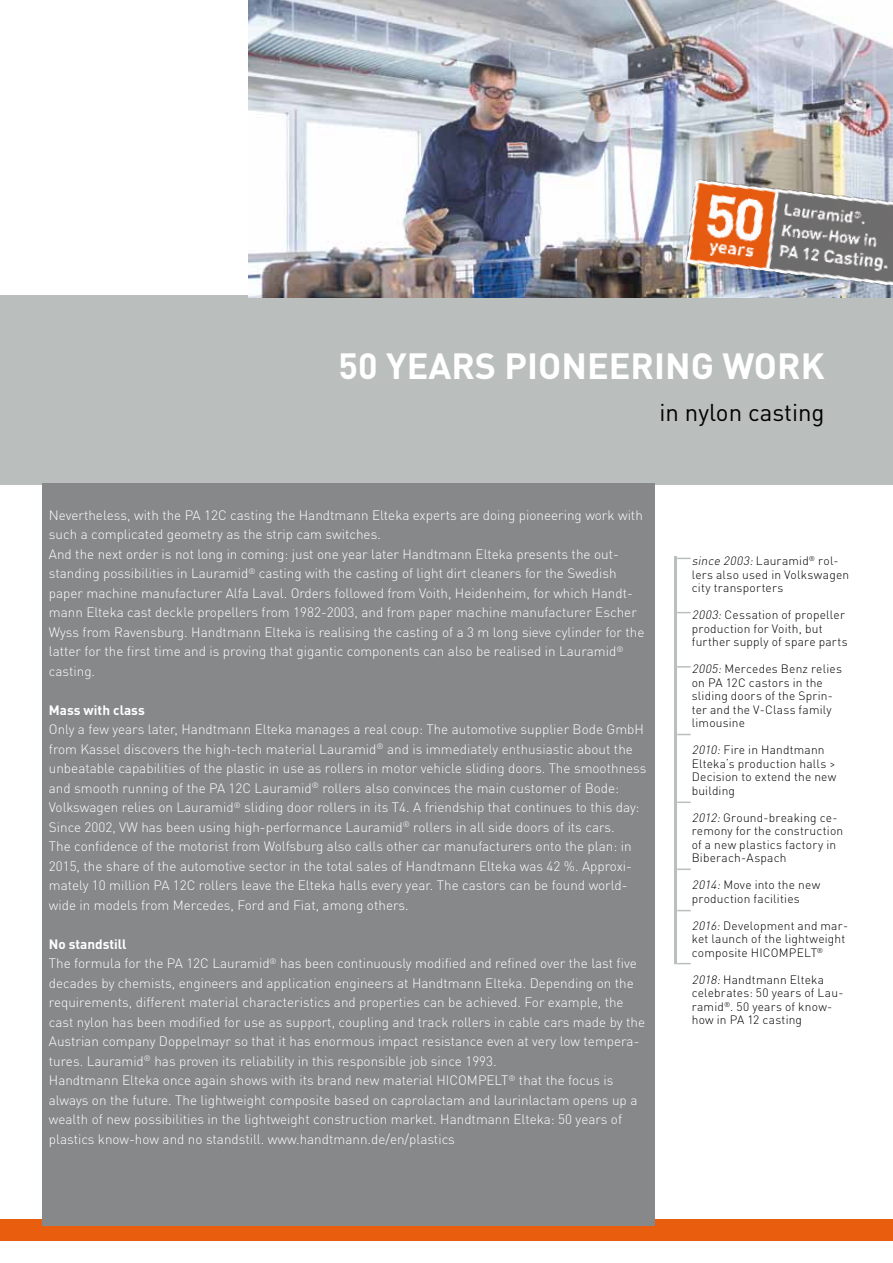
<style>
.page{position:relative;width:893px;height:1263px;background:#fff}
.page>*{position:absolute;margin:0;border:0;box-sizing:border-box;transform-origin:0 0}
.t1{font:700 36px "DINOT";color:#fff}
.t2{font:24px "DINOT";color:#000}
.t3{font:300 13.5px/19.5px "DINOT";color:#fff}
.t4{font:700 13.5px "DINOT";color:#fff}
.t5{font:300 12px/13.5px "DINOT";letter-spacing:.015em;color:#000}
.s1{font-weight:700}
.s2{font-style:italic}
</style>
<div class="page">
<div style="left:0;top:295px;width:893px;height:189px;background:#babfbd"></div>
<div style="left:0;top:1219px;width:893px;height:21px;background:#e95d0f"></div>
<div style="left:43px;top:484px;width:612px;height:742px;background:#87888a"></div>
<hr style="left:674px;top:556px;width:3px;height:408px;background:#babfbd">
<svg style="left:677px;top:558px;width:14px;height:1px"></svg>
<svg style="left:677px;top:612px;width:14px;height:1px"></svg>
<svg style="left:677px;top:666px;width:14px;height:2px"></svg>
<svg style="left:677px;top:734px;width:14px;height:1px"></svg>
<svg style="left:677px;top:801px;width:14px;height:2px"></svg>
<svg style="left:677px;top:868px;width:14px;height:2px"></svg>
<svg style="left:677px;top:910px;width:14px;height:1px"></svg>
<svg style="left:677px;top:963px;width:14px;height:1px"></svg>
<img style="left:249px;top:0;width:644px;height:297px">
<img style="left:679px;top:153px;width:214px;height:145px">
<h1 class="t1" style="left:339px;top:342px;width:71px">50 YEARS</h1>
<h1 class="t1" style="left:505px;top:342px;width:58px">PIONEER</h1>
<h1 class="t1" style="left:654px;top:342px;width:95px">ING WOR</h1>
<h1 class="t1" style="left:801px;top:342px;width:25px">K</h1>
<h2 class="t2" style="left:659px;top:397px;width:167px">in nylon casting</h2>
<p class="t3" style="left:49px;top:505px;width:597px">Nevertheless, with the PA 12C casting the Handtmann Elteka experts are doing pioneering work with such a complicated geometry as the strip cam switches.<br>And the next order is not long in coming: just one year later Handtmann Elteka presents the out&shy;standing possibilities in Lauramid<sup>®</sup> casting with the casting of light dirt cleaners for the Swedish paper machine manufacturer Alfa Laval. Orders followed from Voith, Heidenheim, for which Handt&shy;mann Elteka cast deckle propellers from 1982-2003, and from paper machine manufacturer Escher Wyss from Ravensburg. Handtmann Elteka is realising the casting of a 3 m long sieve cylinder for the latter for the first time and is proving that gigantic components can also be realised in Lauramid<sup>® </sup>casting.</p>
<p class="t4" style="left:49px;top:701px;width:97px">Mass with class</p>
<p class="t3" style="left:49px;top:720px;width:599px">Only a few years later, Handtmann Elteka manages a real coup: The automotive supplier Bode GmbH from Kassel discovers the high-tech material Lauramid<sup>®</sup> and is immediately enthusiastic about the unbeatable capabilities of the plastic in use as rollers in motor vehicle sliding doors. The smoothness and smooth running of the PA 12C Lauramid<sup>®</sup> rollers also convinces the main customer of Bode:<br>Volkswagen relies on Lauramid<sup>®</sup> sliding door rollers in its T4. A friendship that continues to this day:<br>Since 2002, VW has been using high-performance Lauramid<sup>®</sup> rollers in all side doors of its cars.<br>The confidence of the motorist from Wolfsburg also calls other car manufacturers onto the plan: in 2015, the share of the automotive sector in the total sales of Handtmann Elteka was 42 %. Approxi&shy;mately 10 million PA 12C rollers leave the Elteka halls every year. The castors can be found world&shy;wide in models from Mercedes, Ford and Fiat, among others.</p>
<p class="t3" style="left:49px;top:934px;width:598px"><span class="s1">No standstill<br></span>The formula for the PA 12C Lauramid<sup>®</sup> has been continuously modified and refined over the last five decades by chemists, engineers and application engineers at Handtmann Elteka. Depending on the requirements, different material characteristics and properties can be achieved. For example, the cast nylon has been modified for use as support, coupling and track rollers in cable cars made by the Austrian company Doppelmayr so that it has enormous impact resistance even at very low tempera&shy;tures. Lauramid<sup>®</sup> has proven its reliability in this responsible job since 1993.<br>Handtmann Elteka once again shows with its brand new material HICOMPELT<sup>®</sup> that the focus is always on the future. The lightweight composite based on caprolactam and laurinlactam opens up a wealth of new possibilities in the lightweight construction market. Handtmann Elteka: 50 years of plastics know-how and no standstill. www.handtmann.de/en/plastics</p>
<p class="t5" style="left:692px;top:554px;width:159px"><span class="s2">since 2003:</span>Lauramid<sup>®</sup> rol&shy;lers also used in Volkswagen city transporters</p>
<p class="t5" style="left:692px;top:608px;width:158px"><span class="s2">2003:</span>Cessation of propeller production for Voith, but further supply of spare parts</p>
<p class="t5" style="left:692px;top:662px;width:152px"><span class="s2">2005:</span>Mercedes Benz relies on PA 12C castors in the sliding doors of the Sprin&shy;ter and the V-Class family limousine</p>
<p class="t5" style="left:692px;top:743px;width:146px"><span class="s2">2010:</span>Fire in Handtmann<br>Elteka‘s production halls &gt;<br>Decision to extend the new building</p>
<p class="t5" style="left:692px;top:810px;width:153px"><span class="s2">2012:</span>Ground-breaking ce&shy;remony for the construction of a new plastics factory in<br>Biberach-Aspach</p>
<p class="t5" style="left:692px;top:878px;width:130px"><span class="s2">2014:</span>Move into the new production facilities</p>
<p class="t5" style="left:692px;top:918px;width:158px"><span class="s2">2016:</span>Development and mar&shy;ket launch of the lightweight composite HICOMPELT<sup>®</sup></p>
<p class="t5" style="left:692px;top:972px;width:153px"><span class="s2">2018:</span>Handtmann Elteka celebrates: 50 years of Lau&shy;ramid<sup>®</sup>. 50 years of know&shy;how in PA 12 casting</p>
</div>
